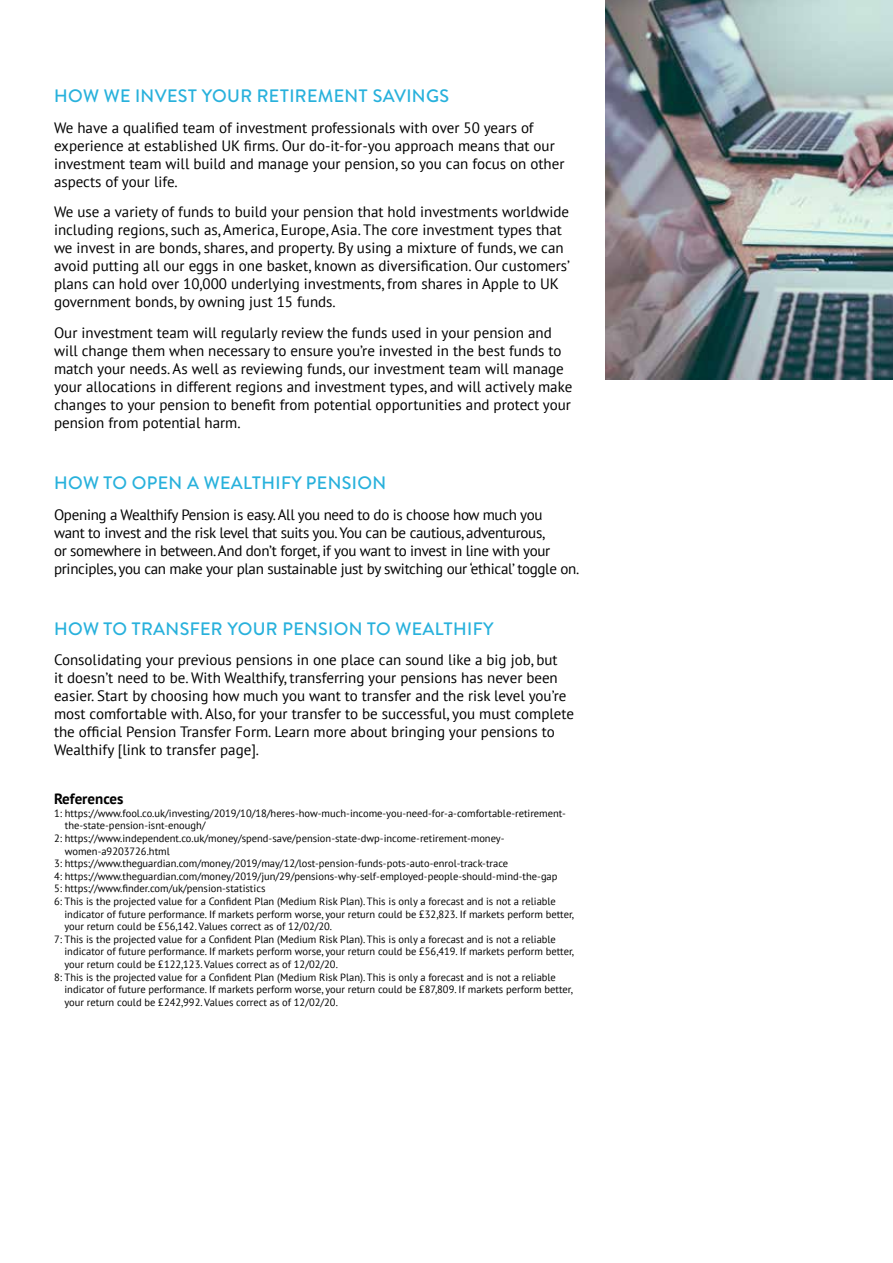
<style>
.page{position:relative;width:893px;height:1263px;background:#fff}
.page>*{position:absolute;margin:0;border:0;box-sizing:border-box;transform-origin:0 0}
.t1{font:500 18px "Brandon Text";letter-spacing:.02em;color:#28b1dc}
.t2{font:15px/18px "PT Sans";color:#000}
.t3{font:15px/18px "PT Sans";letter-spacing:-.02em;color:#000}
.t4{font:700 15px "PT Sans";color:#000}
.t5{font:10.5px "PT Sans";color:#000}
</style>
<div class="page">
<img style="left:606px;top:0;width:287px;height:380px">
<p class="t1" style="left:54px;top:83px;width:397px">HOW WE INVEST YOUR RETIREMENT SAVINGS</p>
<p class="t2" style="left:54px;top:118px;width:512px">We have a qualified team of investment professionals with over 50 years of experience at established UK firms. Our do-it-for-you approach means that our investment team will build and manage your pension, so you can focus on other aspects of your life.</p>
<p class="t2" style="left:54px;top:203px;width:518px">We use a variety of funds to build your pension that hold investments worldwide including regions, such as, America, Europe, Asia. The core investment types that we invest in are bonds, shares, and property. By using a mixture of funds, we can avoid putting all our eggs in one basket, known as diversification. Our customers’ plans can hold over 10,000 underlying investments, from shares in Apple to UK government bonds, by owning just 15 funds.</p>
<p class="t2" style="left:54px;top:324px;width:520px">Our investment team will regularly review the funds used in your pension and will change them when necessary to ensure you’re invested in the best funds to match your needs. As well as reviewing funds, our investment team will manage your allocations in different regions and investment types, and will actively make changes to your pension to benefit from potential opportunities and protect your pension from potential harm.</p>
<p class="t1" style="left:54px;top:470px;width:333px">HOW TO OPEN A WEALTHIFY PENSION</p>
<p class="t3" style="left:54px;top:505px;width:527px">Opening a Wealthify Pension is easy. All you need to do is choose how much you<br>want to invest and the risk level that suits you. You can be cautious, adventurous,<br>or somewhere in between. And don’t forget, if you want to invest in line with your principles, you can make your plan sustainable just by switching our ‘ethical’ toggle on.</p>
<p class="t1" style="left:54px;top:616px;width:441px">HOW TO TRANSFER YOUR PENSION TO WEALTHIFY</p>
<p class="t2" style="left:54px;top:651px;width:522px">Consolidating your previous pensions in one place can sound like a big job, but<br>it doesn’t need to be. With Wealthify, transferring your pensions has never been easier. Start by choosing how much you want to transfer and the risk level you’re most comfortable with. Also, for your transfer to be successful, you must complete the official Pension Transfer Form. Learn more about bringing your pensions to Wealthify [link to transfer page].</p>
<p class="t4" style="left:54px;top:789px;width:71px">References</p>
<p class="t5" style="left:54px;top:806px;width:513px">1: https://www.fool.co.uk/investing/2019/10/18/heres-how-much-income-you-need-for-a-comfortable-retirement-</p>
<p class="t5" style="left:65px;top:819px;width:142px">the-state-pension-isnt-enough/</p>
<p class="t5" style="left:54px;top:832px;width:452px">2: https://www.independent.co.uk/money/spend-save/pension-state-dwp-income-retirement-money-</p>
<p class="t5" style="left:65px;top:844px;width:107px">women-a9203726.html</p>
<p class="t5" style="left:54px;top:857px;width:456px">3: https://www.theguardian.com/money/2019/may/12/lost-pension-funds-pots-auto-enrol-track-trace</p>
<p class="t5" style="left:54px;top:869px;width:505px">4: https://www.theguardian.com/money/2019/jun/29/pensions-why-self-employed-people-should-mind-the-gap</p>
<p class="t5" style="left:54px;top:882px;width:213px">5: https://www.finder.com/uk/pension-statistics</p>
<p class="t5" style="left:54px;top:895px;width:503px">6: This is the projected value for a Confident Plan (Medium Risk Plan). This is only a forecast and is not a reliable</p>
<p class="t5" style="left:64px;top:907px;width:511px">indicator of future performance. If markets perform worse, your return could be £32,823. If markets perform better,</p>
<p class="t5" style="left:64px;top:920px;width:269px">your return could be £56,142. Values correct as of 12/02/20.</p>
<p class="t5" style="left:54px;top:932px;width:503px">7: This is the projected value for a Confident Plan (Medium Risk Plan). This is only a forecast and is not a reliable</p>
<p class="t5" style="left:64px;top:945px;width:511px">indicator of future performance. If markets perform worse, your return could be £56,419. If markets perform better,</p>
<p class="t5" style="left:64px;top:958px;width:275px">your return could be £122,123. Values correct as of 12/02/20.</p>
<p class="t5" style="left:54px;top:970px;width:503px">8: This is the projected value for a Confident Plan (Medium Risk Plan). This is only a forecast and is not a reliable</p>
<p class="t5" style="left:64px;top:983px;width:510px">indicator of future performance. If markets perform worse, your return could be £87,809. If markets perform better,</p>
<p class="t5" style="left:64px;top:995px;width:275px">your return could be £242,992. Values correct as of 12/02/20.</p>
</div>
